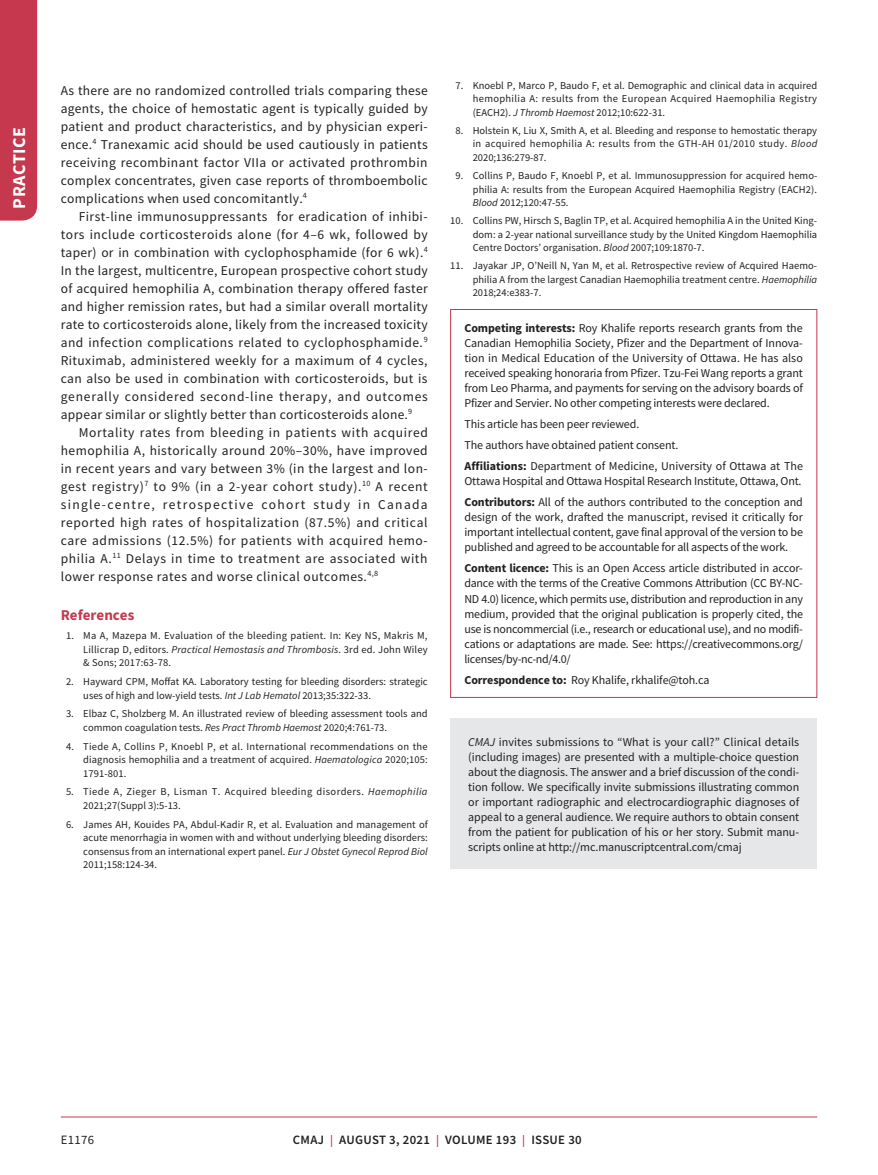
<style>
.page{position:relative;width:878px;height:1175px;background:#fff}
.page>*{position:absolute;margin:0;border:0;box-sizing:border-box;transform-origin:0 0}
.t1{font:700 18px "Source Sans Pro";letter-spacing:.025em;color:#fff}
.t2{font:700 15px "Source Sans Pro";color:#c5384e}
.t3{font:13.5px/18px "Source Sans Pro";letter-spacing:.02em;color:#231f20;text-align:justify}
.t4{font:600 12.75px "Source Sans Pro";letter-spacing:.025em;color:#231f20}
.t5{font:12.75px "Source Sans Pro";letter-spacing:.025em;color:#231f20}
.t6{font:12px/15px "Source Sans Pro";letter-spacing:-.01em;color:#231f20;text-align:justify}
.t7{font:10.5px/13.5px "Source Sans Pro";color:#231f20;text-align:justify}
.t8{font:10.5px/13.5px "Source Sans Pro";letter-spacing:.04em;color:#231f20}
.s1{font-style:italic}
.s2{font-weight:700}
.s3{font-size:12px;color:#c5384e}
</style>
<div class="page">
<div style="left:0;top:0;width:37px;height:220px;background:#c5384e"></div>
<hr style="left:61px;top:1116px;width:756px;height:1px;background:#c5384e">
<div style="left:450px;top:718px;width:367px;height:150px;background:#e6e7e9"></div>
<div style="left:450px;top:309px;width:367px;height:389px;border:1px solid #c5384e"></div>
<h1 class="t1" style="left:7px;top:208px;width:83px;rotate:-90deg">PRACTICE</h1>
<p class="t3" style="left:61px;top:81px;width:368px">As there are no randomized controlled trials comparing these agents, the choice of hemostatic agent is typically guided by patient and product characteristics, and by physician experi&shy;ence.<sup>4</sup> Tranexamic acid should be used cautiously in patients receiving recombinant factor VIIa or activated prothrombin complex concentrates, given case reports of thromboembolic complications when used concomitantly.<sup>4</sup></p>
<p class="t3" style="left:61px;top:207px;width:368px;text-indent:18px">First-line immunosuppressants for eradication of inhibi&shy;tors include corticosteroids alone (for 4–6 wk, followed by taper) or in combination with cyclophosphamide (for 6 wk).<sup>4<br></sup>In the largest, multicentre, European prospective cohort study of acquired hemophilia A, combination therapy offered faster and higher remission rates, but had a similar overall mortality rate to corticosteroids alone, likely from the increased toxicity and infection complications related to cyclophosphamide.<sup>9<br></sup>Rituximab, administered weekly for a maximum of 4 cycles, can also be used in combination with corticosteroids, but is generally considered second-line therapy, and outcomes appear similar or slightly better than corticosteroids alone.<sup>9</sup></p>
<p class="t3" style="left:61px;top:423px;width:368px;text-indent:18px">Mortality rates from bleeding in patients with acquired hemophilia A, historically around 20%–30%, have improved in recent years and vary between 3% (in the largest and lon&shy;gest registry)<sup>7</sup> to 9% (in a 2-year cohort study).<sup>10</sup> A recent single-centre, retrospective cohort study in Canada reported high rates of hospitalization (87.5%) and critical care admissions (12.5%) for patients with acquired hemo&shy;philia A.<sup>11</sup> Delays in time to treatment are associated with lower response rates and worse clinical outcomes.<sup>4,8</sup></p>
<p class="t2" style="left:61px;top:604px;width:75px">References</p>
<p class="t7" style="left:83px;top:629px;width:346px;text-indent:-17px">1. Ma A, Mazepa M. Evaluation of the bleeding patient. In: Key NS, Makris M, Lillicrap D, editors. <span class="s1">Practical Hemostasis and Thrombosis</span>. 3rd ed. John Wiley &amp; Sons; 2017:63-78.</p>
<p class="t7" style="left:83px;top:674px;width:346px;text-indent:-17px">2. Hayward CPM, Moffat KA. Laboratory testing for bleeding disorders: strategic uses of high and low-yield tests. <span class="s1">Int J Lab Hematol</span> 2013;35:322-33.</p>
<p class="t7" style="left:83px;top:707px;width:346px;text-indent:-17px">3. Elbaz C, Sholzberg M. An illustrated review of bleeding assessment tools and common coagulation tests. <span class="s1">Res Pract Thromb Haemost</span> 2020;4:761-73.</p>
<p class="t7" style="left:83px;top:739px;width:346px;text-indent:-17px">4. Tiede A, Collins P, Knoebl P, et al. International recommendations on the diagnosis hemophilia and a treatment of acquired. <span class="s1">Haematologica</span> 2020;105:<br>1791-801.</p>
<p class="t8" style="left:83px;top:785px;width:346px;text-indent:-17px">5. Tiede A, Zieger B, Lisman T. Acquired bleeding disorders. <span class="s1">Haemophilia<br></span>2021;27(Suppl 3):5-13.</p>
<p class="t7" style="left:83px;top:817px;width:346px;text-indent:-17px">6. James AH, Kouides PA, Abdul-Kadir R, et al. Evaluation and management of acute menorrhagia in women with and without underlying bleeding disorders: consensus from an international expert panel. <span class="s1">Eur J Obstet Gynecol Reprod Biol </span>2011;158:124-34.</p>
<p class="t7" style="left:473px;top:79px;width:346px;text-indent:-17px">7. Knoebl P, Marco P, Baudo F, et al. Demographic and clinical data in acquired hemophilia A: results from the European Acquired Haemophilia Registry (EACH2). <span class="s1">J Thromb Haemost</span> 2012;10:622-31.</p>
<p class="t7" style="left:473px;top:124px;width:346px;text-indent:-17px">8. Holstein K, Liu X, Smith A, et al. Bleeding and response to hemostatic therapy in acquired hemophilia A: results from the GTH-AH 01/2010 study. <span class="s1">Blood </span>2020;136:279-87.</p>
<p class="t7" style="left:473px;top:169px;width:346px;text-indent:-17px">9. Collins P, Baudo F, Knoebl P, et al. Immunosuppression for acquired hemo&shy;philia A: results from the European Acquired Haemophilia Registry (EACH2).<br><span class="s1">Blood</span> 2012;120:47-55.</p>
<p class="t7" style="left:473px;top:214px;width:346px;text-indent:-23px">10. Collins PW, Hirsch S, Baglin TP, et al. Acquired hemophilia A in the United King&shy;dom: a 2-year national surveillance study by the United Kingdom Haemophilia Centre Doctors’ organisation. <span class="s1">Blood</span> 2007;109:1870-7.</p>
<p class="t7" style="left:473px;top:259px;width:346px;text-indent:-23px">11. Jayakar JP, O’Neill N, Yan M, et al. Retrospective review of Acquired Haemo&shy;philia A from the largest Canadian Haemophilia treatment centre. <span class="s1">Haemophilia </span>2018;24:e383-7.</p>
<p class="t6" style="left:464px;top:321px;width:340px"><span class="s2">Competing interests:</span> Roy Khalife reports research grants from the Canadian Hemophilia Society, Pfizer and the Department of Innova&shy;tion in Medical Education of the University of Ottawa. He has also received speaking honoraria from Pfizer. Tzu-Fei Wang reports a grant from Leo Pharma, and payments for serving on the advisory boards of Pfizer and Servier. No other competing interests were declared.</p>
<p class="t6" style="left:464px;top:414px;width:340px;line-height:21px;text-align:left">This article has been peer reviewed.<br>The authors have obtained patient consent.<br><span class="s2">Affiliations:</span> Department of Medicine, University of Ottawa at The</p>
<p class="t6" style="left:464px;top:471px;width:340px;line-height:21px">Ottawa Hospital and Ottawa Hospital Research Institute, Ottawa, Ont.<br><span class="s2">Contributors:</span> All of the authors contributed to the conception and</p>
<p class="t6" style="left:464px;top:510px;width:340px">design of the work, drafted the manuscript, revised it critically for important intellectual content, gave final approval of the version to be published and agreed to be accountable for all aspects of the work.</p>
<p class="t6" style="left:464px;top:561px;width:340px"><span class="s2">Content licence:</span> This is an Open Access article distributed in accor&shy;dance with the terms of the Creative Commons Attribution (CC BY-NC-ND 4.0) licence, which permits use, distribution and reproduction in any medium, provided that the original publication is properly cited, the use is noncommercial (i.e., research or educational use), and no modifi&shy;cations or adaptations are made. See: https://creativecommons.org/ licenses/by-nc-nd/4.0/</p>
<p class="t6" style="left:464px;top:672px;width:246px"><span class="s2">Correspondence to:</span> Roy Khalife, rkhalife@toh.ca</p>
<p class="t6" style="left:468px;top:734px;width:332px"><span class="s1">CMAJ</span> invites submissions to “What is your call?” Clinical details (including images) are presented with a multiple-choice question about the diagnosis. The answer and a brief discussion of the condi&shy;tion follow. We specifically invite submissions illustrating common or important radiographic and electrocardiographic diagnoses of appeal to a general audience. We require authors to obtain consent from the patient for publication of his or her story. Submit manu&shy;scripts online at http://mc.manuscriptcentral.com/cmaj</p>
<p class="t5" style="left:61px;top:1132px;width:35px">E1176</p>
<p class="t4" style="left:293px;top:1131px;width:290px">CMAJ <span class="s3">|</span> AUGUST 3, 2021 <span class="s3">|</span> VOLUME 193 <span class="s3">|</span> ISSUE 30</p>
</div>
